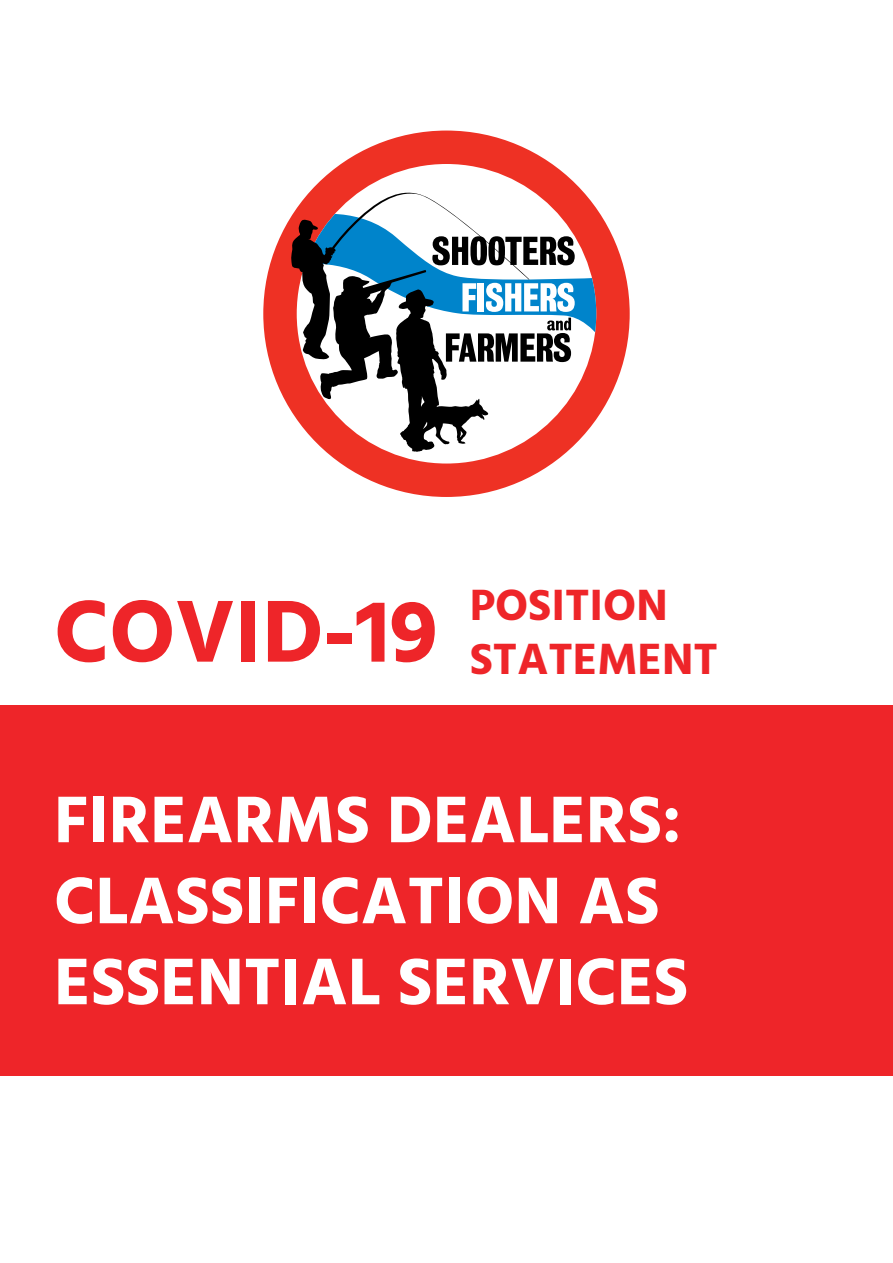
<style>
.page{position:relative;width:893px;height:1263px;background:#fff}
.page>*{position:absolute;margin:0;border:0;box-sizing:border-box;transform-origin:0 0}
.t1{font:700 90px "Hind";color:#ee2529}
.t2{font:700 67.5px/81px "Hind";color:#fff}
.t3{font:700 45px/54px "Hind";color:#ee2529}
</style>
<div class="page">
<div style="left:0;top:705px;width:893px;height:371px;background:#ee2529"></div>
<svg style="left:263px;top:131px;width:367px;height:366px"></svg>
<svg style="left:291px;top:189px;width:305px;height:263px"></svg>
<h1 class="t1" style="left:54px;top:578px;width:385px">COVID-19</h1>
<p class="t3" style="left:470px;top:577px;width:250px">POSITION<br>STATEMENT</p>
<p class="t2" style="left:54px;top:778px;width:636px">FIREARMS DEALERS:<br>CLASSIFICATION AS<br>ESSENTIAL SERVICES</p>
</div>
